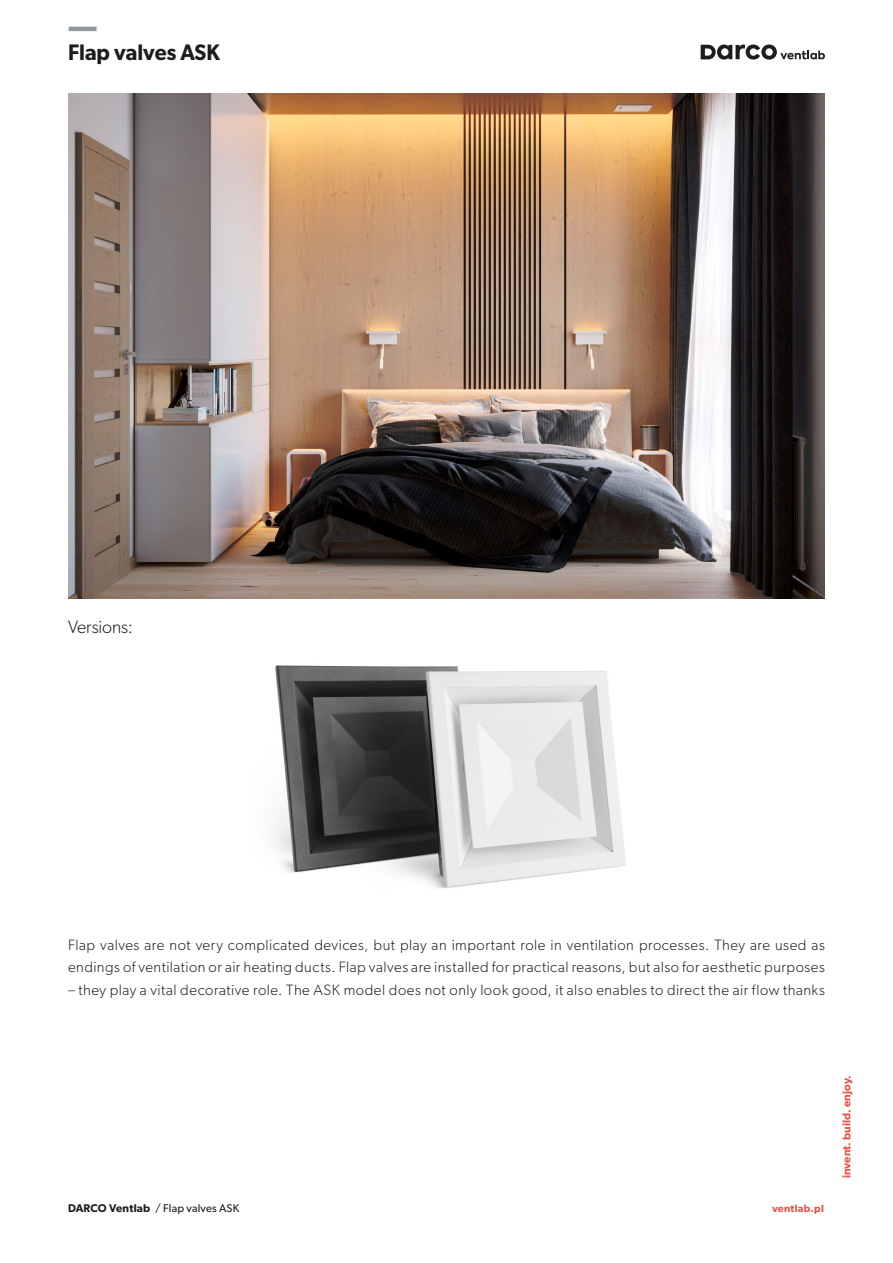
<style>
.page{position:relative;width:893px;height:1263px;background:#fff}
.page>*{position:absolute;margin:0;border:0;box-sizing:border-box;transform-origin:0 0}
.t1{font:700 27px "Gibson";color:#91989c;scale:1.08 1}
.t2{font:600 22.5px "Gibson";color:#1d1d1b;scale:.95 1}
.podstawowy_opis{font:300 18px "Gibson";letter-spacing:-.01em;color:#1d1d1b}
.podstawowy_7_2{font:300 15px/22.5px "Gibson";letter-spacing:.035em;color:#1d1d1b}
.t3{font:11.25px "Gibson";letter-spacing:.015em;color:#1d1d1b}
.t4{font:600 11.25px "Gibson";color:#ea5045}
.t5{font:600 10.5px "Gibson";letter-spacing:.03em;color:#ea5045}
.s1{font-weight:600}
</style>
<div class="page">
<svg style="left:701px;top:45px;width:124px;height:15px"></svg>
<img style="left:274px;top:665px;width:352px;height:223px">
<img style="left:68px;top:94px;width:757px;height:504px">
<p class="t1" style="left:68px;top:10px;width:29px">—</p>
<p class="t2" style="left:68px;top:38px;width:161px">Flap valves ASK</p>
<p class="podstawowy_opis" style="left:68px;top:616px;width:66px">Versions:</p>
<p class="podstawowy_7_2" style="left:68px;top:933px;width:758px">Flap valves are not very complicated devices, but play an important role in ventilation processes. They are used as endings of ventilation or air heating ducts. Flap valves are installed for practical reasons, but also for aesthetic purposes</p>
<p class="podstawowy_7_2" style="left:68px;top:978px;width:758px">– they play a vital decorative role. The ASK model does not only look good, it also enables to direct the air flow thanks</p>
<p class="t3" style="left:68px;top:1201px;width:173px"><span class="s1">DARCO Ventlab</span> / Flap valves ASK</p>
<p class="t5" style="left:772px;top:1202px;width:53px">ventlab.pl</p>
<p class="t4" style="left:840px;top:1178px;width:104px;rotate:-90deg">invent. build. enjoy.</p>
</div>
